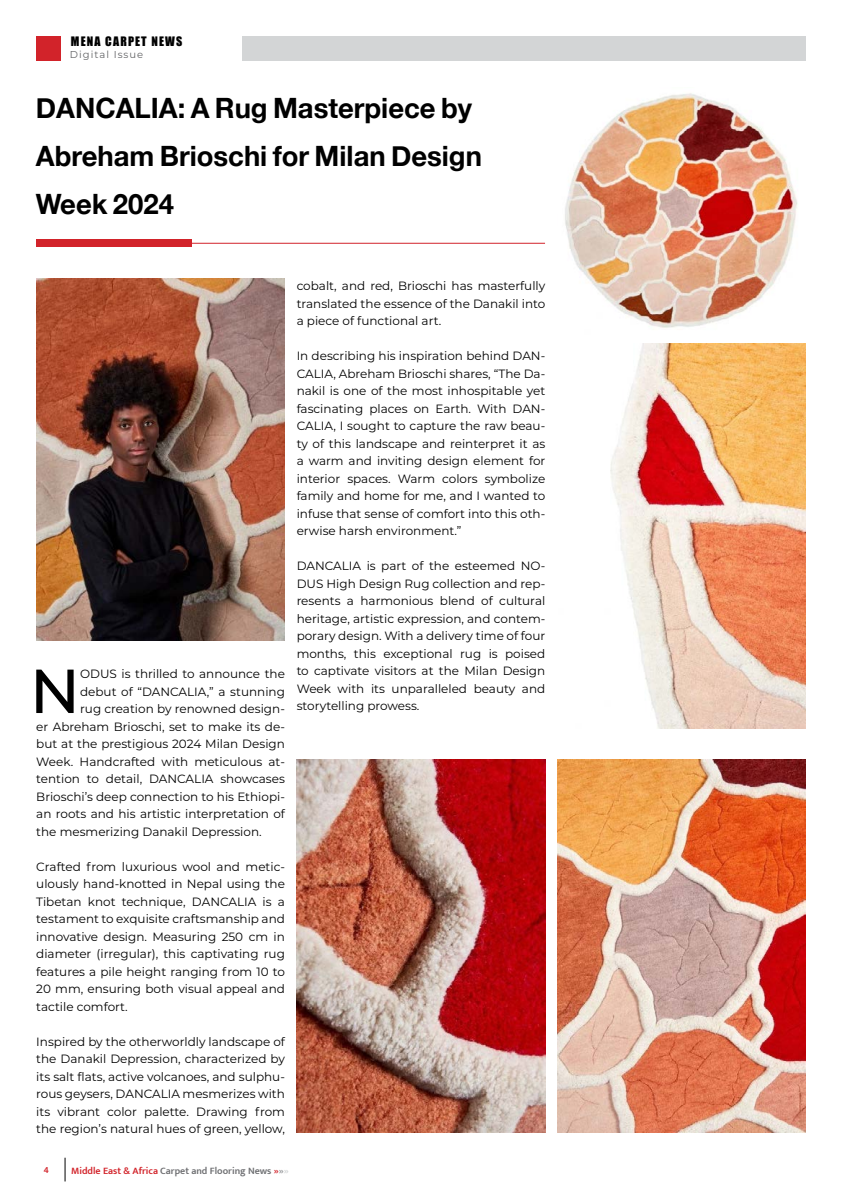
<style>
.page{position:relative;width:842px;height:1191px;background:#fff}
.page>*{position:absolute;margin:0;border:0;box-sizing:border-box;transform-origin:0 0}
.t1{font:500 62px "Montserrat";color:#000}
.t2{font:700 28px/48px "Helvetica Neue";color:#000}
.t3{font:12px/17.5px "Montserrat";color:#000;text-align:justify}
.t4{font:12px "Impact";letter-spacing:.1em;color:#000}
.t5{font:600 10px "Mukta Mahee";color:#6d6e71}
.t6{font:10px "Montserrat";letter-spacing:.1em;color:#636466}
.t7{font:600 10px "Mukta Mahee";color:#d2232a}
.s1{color:#d2232a}
.s2{color:#939598}
.s3{color:#d1d3d4}
</style>
<div class="page">
<div style="left:36px;top:36px;width:25px;height:24px;background:#d2232a"></div>
<div style="left:243px;top:36px;width:563px;height:24px;background:#d3d5d6"></div>
<svg style="left:65px;top:1157px;width:1px;height:24px"></svg>
<img style="left:37px;top:278px;width:248px;height:363px">
<img style="left:557px;top:759px;width:249px;height:373px">
<div style="left:36px;top:240px;width:155px;height:7px;background:#d2232a"></div>
<hr style="left:191px;top:243px;width:354px;height:1px;background:#d2232a">
<img style="left:296px;top:759px;width:249px;height:373px">
<img style="left:610px;top:343px;width:196px;height:386px">
<img style="left:565px;top:93px;width:233px;height:235px">
<p class="t4" style="left:71px;top:32px;width:113px">MENA CARPET NEWS</p>
<p class="t6" style="left:70px;top:47px;width:75px">Digital Issue</p>
<h2 class="t2" style="left:36px;top:85px;width:448px">DANCALIA: A Rug Masterpiece by<br>Abreham Brioschi for Milan Design<br>Week 2024</h2>
<h1 class="t1" style="left:30px;top:647px;width:52px">N</h1>
<p class="t3" style="left:80px;top:664px;width:206px">ODUS is thrilled to announce the</p>
<p class="t3" style="left:80px;top:682px;width:206px">debut of “DANCALIA,” a stunning</p>
<p class="t3" style="left:80px;top:699px;width:206px">rug creation by renowned design-</p>
<p class="t3" style="left:36px;top:717px;width:250px">er Abreham Brioschi, set to make its de-</p>
<p class="t3" style="left:36px;top:734px;width:250px">but at the prestigious 2024 Milan Design</p>
<p class="t3" style="left:36px;top:752px;width:250px">Week. Handcrafted with meticulous at-</p>
<p class="t3" style="left:36px;top:769px;width:250px">tention to detail, DANCALIA showcases</p>
<p class="t3" style="left:36px;top:787px;width:250px">Brioschi’s deep connection to his Ethiopi-</p>
<p class="t3" style="left:36px;top:804px;width:250px">an roots and his artistic interpretation of</p>
<p class="t3" style="left:36px;top:822px;width:227px">the mesmerizing Danakil Depression.</p>
<p class="t3" style="left:36px;top:857px;width:250px">Crafted from luxurious wool and metic&shy;ulously hand-knotted in Nepal using the Tibetan knot technique, DANCALIA is a testament to exquisite craftsmanship and innovative design. Measuring 250 cm in diameter (irregular), this captivating rug features a pile height ranging from 10 to 20 mm, ensuring both visual appeal and tactile comfort.</p>
<p class="t3" style="left:36px;top:1032px;width:250px">Inspired by the otherworldly landscape of the Danakil Depression, characterized by its salt flats, active volcanoes, and sulphu&shy;rous geysers, DANCALIA mesmerizes with its vibrant color palette. Drawing from the region’s natural hues of green, yellow,</p>
<p class="t3" style="left:297px;top:277px;width:250px">cobalt, and red, Brioschi has masterfully translated the essence of the Danakil into a piece of functional art.</p>
<p class="t3" style="left:297px;top:347px;width:250px">In describing his inspiration behind DAN-CALIA, Abreham Brioschi shares, “The Da&shy;nakil is one of the most inhospitable yet fascinating places on Earth. With DAN-CALIA, I sought to capture the raw beau&shy;ty of this landscape and reinterpret it as a warm and inviting design element for interior spaces. Warm colors symbolize family and home for me, and I wanted to infuse that sense of comfort into this oth&shy;erwise harsh environment.”</p>
<p class="t3" style="left:297px;top:557px;width:250px">DANCALIA is part of the esteemed NO-DUS High Design Rug collection and rep&shy;resents a harmonious blend of cultural heritage, artistic expression, and contem&shy;porary design. With a delivery time of four months, this exceptional rug is poised to captivate visitors at the Milan Design Week with its unparalleled beauty and storytelling prowess.</p>
<p class="t7" style="left:44px;top:1163px;width:7px">4</p>
<p class="t5" style="left:71px;top:1164px;width:219px"><span class="s1">Middle East &amp; Africa</span> Carpet and Flooring News <span class="s1">»</span><span class="s2">»</span><span class="s3">»</span></p>
</div>
